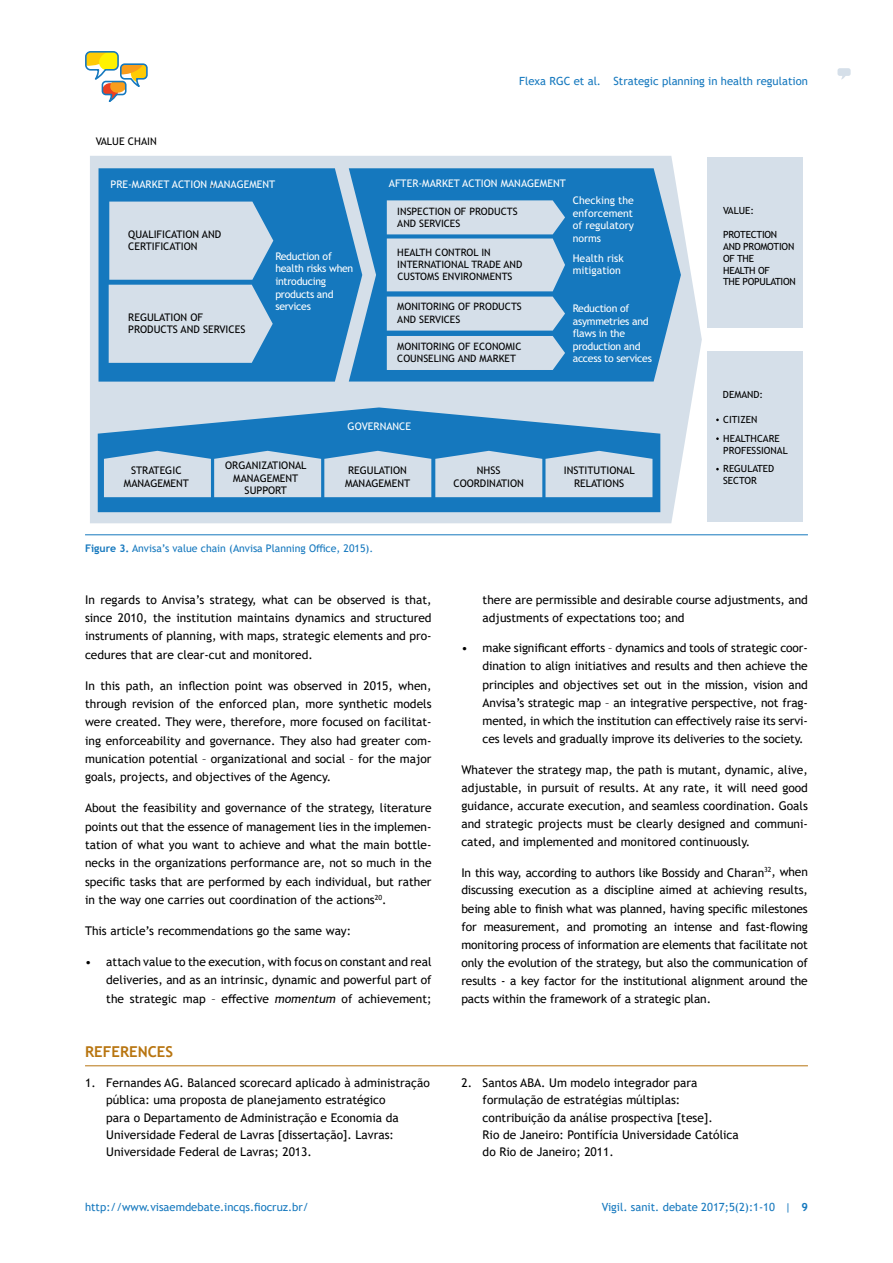
<style>
.page{position:relative;width:893px;height:1263px;background:#fff}
.page>*{position:absolute;margin:0;border:0;box-sizing:border-box;transform-origin:0 0}
.t1{font:700 15px "Trebuchet MS";color:#b87510}
.t2{font:12px/18px "Trebuchet MS";color:#000;text-align:justify}
.t3{font:11.25px "Trebuchet MS";color:#1578be}
.t4{font:10.5px/12.6px "Trebuchet MS";color:#000;text-align:center}
.t5{font:10.5px/12.6px "Trebuchet MS";color:#fff;text-align:justify}
.t6{font:10.5px/12.6px "Trebuchet MS";letter-spacing:-.025em;color:#fff}
.t7{font:10.5px "Trebuchet MS";color:#1578be}
.t8{font:10.2px/12.3px "Trebuchet MS";color:#000}
.t9{font:9.9px/18.6px "Trebuchet MS";color:#000}
.t10{font:9.9px/11.9px "Trebuchet MS";letter-spacing:-.025em;color:#000}
.s1{font-weight:700}
.s2{font-style:italic}
</style>
<div class="page">
<svg style="left:85px;top:51px;width:63px;height:51px"></svg>
<svg style="left:837px;top:68px;width:14px;height:11px"></svg>
<hr style="left:85px;top:534px;width:723px;height:1px;background:#1578be">
<svg style="left:90px;top:156px;width:612px;height:367px;background:#d8e2eb"></svg>
<div style="left:707px;top:157px;width:95px;height:170px;background:#d5dfe9"></div>
<div style="left:707px;top:351px;width:95px;height:171px;background:#d5dfe9"></div>
<div style="left:99px;top:168px;width:263px;height:214px;background:#1578be"></div>
<svg style="left:349px;top:168px;width:332px;height:213px;background:#2d85c3"></svg>
<svg style="left:98px;top:407px;width:562px;height:105px;background:#418fc7"></svg>
<svg style="left:109px;top:202px;width:164px;height:161px;background:#c3d5e5"></svg>
<svg style="left:387px;top:200px;width:178px;height:91px;background:#c5d6e5"></svg>
<svg style="left:387px;top:297px;width:178px;height:73px;background:#c0d4e4"></svg>
<svg style="left:104px;top:451px;width:548px;height:46px;background:#c0d4e4"></svg>
<hr style="left:85px;top:1065px;width:723px;height:1px;background:#b87510">
<p class="t4" style="left:96px;top:135px;width:63px">VALUE CHAIN</p>
<p class="t3" style="left:519px;top:74px;width:290px">Flexa RGC et al. Strategic planning in health regulation</p>
<p class="t5" style="left:110px;top:177px;width:166px">PRE-MARKET ACTION MANAGEMENT</p>
<p class="t4" style="left:211px;top:179px;width:5px">-</p>
<p class="t5" style="left:389px;top:177px;width:178px">AFTER-MARKET ACTION MANAGEMENT</p>
<p class="t4" style="left:128px;top:227px;width:94px;text-align:left">QUALIFICATION AND<br>CERTIFICATION</p>
<p class="t4" style="left:128px;top:311px;width:119px;text-align:left">REGULATION OF<br>PRODUCTS AND SERVICES</p>
<p class="t6" style="left:275px;top:250px;width:79px">Reduction of health risks when introducing products and services</p>
<p class="t8" style="left:397px;top:205px;width:122px">INSPECTION OF PRODUCTS<br>AND SERVICES</p>
<p class="t8" style="left:397px;top:246px;width:126px">HEALTH CONTROL IN<br>INTERNATIONAL TRADE AND<br>CUSTOMS ENVIRONMENTS</p>
<p class="t8" style="left:397px;top:301px;width:126px">MONITORING OF PRODUCTS<br>AND SERVICES</p>
<p class="t8" style="left:397px;top:340px;width:126px">MONITORING OF ECONOMIC<br>COUNSELING AND MARKET</p>
<p class="t5" style="left:348px;top:420px;width:65px">GOVERNANCE</p>
<p class="t5" style="left:573px;top:194px;width:63px">Checking the enforcement of regulatory norms</p>
<p class="t5" style="left:573px;top:251px;width:52px">Health risk mitigation</p>
<p class="t6" style="left:573px;top:302px;width:81px">Reduction of asymmetries and flaws in the production and access to services</p>
<p class="t4" style="left:124px;top:464px;width:67px">STRATEGIC<br>MANAGEMENT</p>
<p class="t4" style="left:225px;top:459px;width:83px">ORGANIZATIONAL<br>MANAGEMENT<br>SUPPORT</p>
<p class="t4" style="left:345px;top:464px;width:67px;text-align:left">REGULATION<br>MANAGEMENT</p>
<p class="t4" style="left:453px;top:464px;width:72px">NHSS<br>COORDINATION</p>
<p class="t4" style="left:564px;top:464px;width:72px">INSTITUTIONAL<br>RELATIONS</p>
<p class="t7" style="left:85px;top:542px;width:290px"><span class="s1">Figure 3.</span> Anvisa’s value chain (Anvisa Planning Office, 2015).</p>
<p class="t9" style="left:723px;top:201px;width:32px">VALUE:</p>
<p class="t10" style="left:723px;top:228px;width:74px">PROTECTION<br>AND PROMOTION<br>OF THE<br>HEALTH OF<br>THE POPULATION</p>
<p class="t9" style="left:723px;top:385px;width:42px">DEMAND:</p>
<p class="t9" style="left:723px;top:410px;width:58px">CITIZEN<br>HEALTHCARE</p>
<p class="t9" style="left:723px;top:441px;width:66px">PROFESSIONAL<br>REGULATED</p>
<p class="t9" style="left:723px;top:471px;width:35px">SECTOR</p>
<p class="t2" style="left:85px;top:590px;width:348px">In regards to Anvisa’s strategy, what can be observed is that, since 2010, the institution maintains dynamics and structured instruments of planning, with maps, strategic elements and pro&shy;cedures that are clear-cut and monitored.</p>
<p class="t2" style="left:85px;top:676px;width:348px">In this path, an inflection point was observed in 2015, when, through revision of the enforced plan, more synthetic models were created. They were, therefore, more focused on facilitat&shy;ing enforceability and governance. They also had greater com&shy;munication potential – organizational and social – for the major goals, projects, and objectives of the Agency.</p>
<p class="t2" style="left:85px;top:799px;width:348px">About the feasibility and governance of the strategy, literature points out that the essence of management lies in the implemen&shy;tation of what you want to achieve and what the main bottle&shy;necks in the organizations performance are, not so much in the specific tasks that are performed by each individual, but rather in the way one carries out coordination of the actions<sup>20</sup>.</p>
<p class="t2" style="left:85px;top:922px;width:268px">This article’s recommendations go the same way:</p>
<p class="t2" style="left:106px;top:952px;width:327px;text-indent:-21px">• attach value to the execution, with focus on constant and real deliveries, and as an intrinsic, dynamic and powerful part of the strategic map – effective <span class="s2">momentum</span> of achievement;</p>
<p class="t1" style="left:85px;top:1042px;width:90px">REFERENCES</p>
<p class="t2" style="left:483px;top:590px;width:327px">there are permissible and desirable course adjustments, and adjustments of expectations too; and</p>
<p class="t2" style="left:483px;top:639px;width:327px;text-indent:-21px">• make significant efforts – dynamics and tools of strategic coor&shy;dination to align initiatives and results and then achieve the principles and objectives set out in the mission, vision and Anvisa’s strategic map – an integrative perspective, not frag&shy;mented, in which the institution can effectively raise its servi&shy;ces levels and gradually improve its deliveries to the society.</p>
<p class="t2" style="left:461px;top:760px;width:348px">Whatever the strategy map, the path is mutant, dynamic, alive, adjustable, in pursuit of results. At any rate, it will need good guidance, accurate execution, and seamless coordination. Goals and strategic projects must be clearly designed and communi&shy;cated, and implemented and monitored continuously.</p>
<p class="t2" style="left:461px;top:863px;width:348px">In this way, according to authors like Bossidy and Charan<sup>32</sup>, when discussing execution as a discipline aimed at achieving results, being able to finish what was planned, having specific milestones for measurement, and promoting an intense and fast-flowing monitoring process of information are elements that facilitate not only the evolution of the strategy, but also the communication of results - a key factor for the institutional alignment around the pacts within the framework of a strategic plan.</p>
<p class="t2" style="left:106px;top:1074px;width:325px;line-height:17.2px;text-align:left;text-indent:-21px">1. Fernandes AG. Balanced scorecard aplicado à administração pública: uma proposta de planejamento estratégico<br>para o Departamento de Administração e Economia da Universidade Federal de Lavras [dissertação]. Lavras:<br>Universidade Federal de Lavras; 2013.</p>
<p class="t2" style="left:483px;top:1074px;width:258px;line-height:17.2px;text-align:left;text-indent:-21px">2. Santos ABA. Um modelo integrador para formulação de estratégias múltiplas: contribuição da análise prospectiva [tese].<br>Rio de Janeiro: Pontifícia Universidade Católica do Rio de Janeiro; 2011.</p>
<p class="t3" style="left:85px;top:1199px;width:225px">http://www.visaemdebate.incqs.fiocruz.br/</p>
<p class="t3" style="left:602px;top:1199px;width:208px">Vigil. sanit. debate 2017;5(2):1-10 | <span class="s1">9</span></p>
</div>
